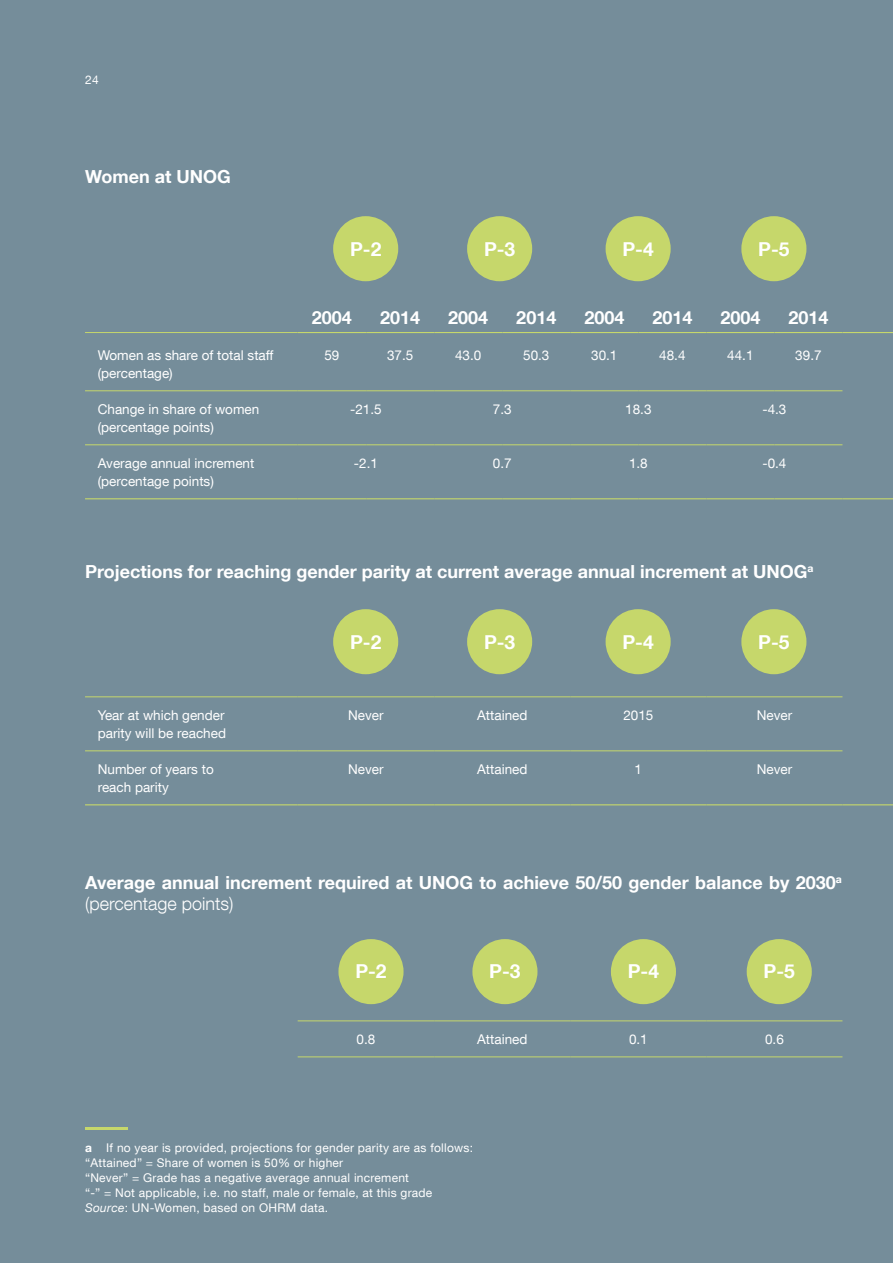
<style>
.page{position:relative;width:893px;height:1263px;background:#758d9a}
.page>*{position:absolute;margin:0;border:0;box-sizing:border-box;transform-origin:0 0}
.t1{font:700 19.2px "Helvetica Neue LT Com";color:#fff}
.t2{font:700 18px/21.6px "Helvetica Neue LT Com";color:#fff}
.t3{font:13.5px/18px "Helvetica Neue LT Com";color:#fff}
.t4{font:12px/15px "Helvetica Neue LT Com";letter-spacing:.02em;color:#fff}
.s1{font-weight:300}
.s2{font-weight:700}
.s3{font-style:italic}
</style>
<div class="page">
<hr style="left:366px;top:390px;width:68px;height:1px;background:#c6d76b">
<hr style="left:434px;top:390px;width:68px;height:1px;background:#c6d76b">
<hr style="left:502px;top:390px;width:68px;height:1px;background:#c6d76b">
<hr style="left:570px;top:390px;width:68px;height:1px;background:#c6d76b">
<hr style="left:638px;top:390px;width:68px;height:1px;background:#c6d76b">
<hr style="left:706px;top:390px;width:68px;height:1px;background:#c6d76b">
<hr style="left:774px;top:390px;width:68px;height:1px;background:#c6d76b">
<hr style="left:298px;top:444px;width:68px;height:1px;background:#c6d76b">
<hr style="left:366px;top:444px;width:68px;height:1px;background:#c6d76b">
<hr style="left:434px;top:444px;width:68px;height:1px;background:#c6d76b">
<hr style="left:502px;top:444px;width:68px;height:1px;background:#c6d76b">
<hr style="left:570px;top:444px;width:68px;height:1px;background:#c6d76b">
<hr style="left:638px;top:444px;width:68px;height:1px;background:#c6d76b">
<hr style="left:706px;top:444px;width:68px;height:1px;background:#c6d76b">
<hr style="left:774px;top:444px;width:68px;height:1px;background:#c6d76b">
<hr style="left:85px;top:332px;width:213px;height:1px;background:#c6d76b">
<hr style="left:85px;top:444px;width:213px;height:1px;background:#c6d76b">
<hr style="left:85px;top:498px;width:213px;height:1px;background:#c6d76b">
<hr style="left:298px;top:498px;width:68px;height:1px;background:#c6d76b">
<hr style="left:366px;top:498px;width:68px;height:1px;background:#c6d76b">
<hr style="left:434px;top:498px;width:68px;height:1px;background:#c6d76b">
<hr style="left:502px;top:498px;width:68px;height:1px;background:#c6d76b">
<hr style="left:570px;top:498px;width:68px;height:1px;background:#c6d76b">
<hr style="left:638px;top:498px;width:68px;height:1px;background:#c6d76b">
<hr style="left:706px;top:498px;width:68px;height:1px;background:#c6d76b">
<hr style="left:774px;top:498px;width:68px;height:1px;background:#c6d76b">
<hr style="left:842px;top:498px;width:51px;height:1px;background:#c6d76b">
<hr style="left:298px;top:332px;width:68px;height:1px;background:#c6d76b">
<hr style="left:366px;top:332px;width:68px;height:1px;background:#c6d76b">
<hr style="left:434px;top:332px;width:68px;height:1px;background:#c6d76b">
<hr style="left:502px;top:332px;width:68px;height:1px;background:#c6d76b">
<hr style="left:570px;top:332px;width:68px;height:1px;background:#c6d76b">
<hr style="left:638px;top:332px;width:68px;height:1px;background:#c6d76b">
<hr style="left:706px;top:332px;width:68px;height:1px;background:#c6d76b">
<hr style="left:774px;top:332px;width:68px;height:1px;background:#c6d76b">
<hr style="left:842px;top:332px;width:51px;height:1px;background:#c6d76b">
<hr style="left:85px;top:390px;width:213px;height:1px;background:#c6d76b">
<hr style="left:298px;top:390px;width:68px;height:1px;background:#c6d76b">
<div style="left:333px;top:216px;width:65px;height:65px;background:#c6d76b;border-radius:50%"></div>
<div style="left:467px;top:216px;width:65px;height:65px;background:#c6d76b;border-radius:50%"></div>
<div style="left:606px;top:216px;width:65px;height:65px;background:#c6d76b;border-radius:50%"></div>
<div style="left:741px;top:216px;width:65px;height:65px;background:#c6d76b;border-radius:50%"></div>
<hr style="left:434px;top:696px;width:136px;height:1px;background:#c6d76b">
<hr style="left:570px;top:696px;width:136px;height:1px;background:#c6d76b">
<hr style="left:706px;top:696px;width:136px;height:1px;background:#c6d76b">
<hr style="left:298px;top:750px;width:136px;height:1px;background:#c6d76b">
<hr style="left:434px;top:750px;width:136px;height:1px;background:#c6d76b">
<hr style="left:570px;top:750px;width:136px;height:1px;background:#c6d76b">
<hr style="left:706px;top:750px;width:136px;height:1px;background:#c6d76b">
<hr style="left:85px;top:750px;width:213px;height:1px;background:#c6d76b">
<hr style="left:85px;top:804px;width:213px;height:1px;background:#c6d76b">
<hr style="left:298px;top:804px;width:136px;height:1px;background:#c6d76b">
<hr style="left:434px;top:804px;width:136px;height:1px;background:#c6d76b">
<hr style="left:570px;top:804px;width:136px;height:1px;background:#c6d76b">
<hr style="left:706px;top:804px;width:136px;height:1px;background:#c6d76b">
<hr style="left:842px;top:804px;width:51px;height:1px;background:#c6d76b">
<hr style="left:85px;top:696px;width:213px;height:1px;background:#c6d76b">
<hr style="left:298px;top:696px;width:136px;height:1px;background:#c6d76b">
<div style="left:333px;top:609px;width:65px;height:65px;background:#c6d76b;border-radius:50%"></div>
<div style="left:467px;top:609px;width:65px;height:65px;background:#c6d76b;border-radius:50%"></div>
<div style="left:606px;top:609px;width:65px;height:65px;background:#c6d76b;border-radius:50%"></div>
<div style="left:741px;top:609px;width:65px;height:65px;background:#c6d76b;border-radius:50%"></div>
<hr style="left:434px;top:1020px;width:136px;height:1px;background:#c6d76b">
<hr style="left:570px;top:1020px;width:136px;height:1px;background:#c6d76b">
<hr style="left:706px;top:1020px;width:136px;height:1px;background:#c6d76b">
<hr style="left:298px;top:1056px;width:136px;height:1px;background:#c6d76b">
<hr style="left:434px;top:1056px;width:136px;height:1px;background:#c6d76b">
<hr style="left:570px;top:1056px;width:136px;height:1px;background:#c6d76b">
<hr style="left:706px;top:1056px;width:136px;height:1px;background:#c6d76b">
<hr style="left:298px;top:1020px;width:136px;height:1px;background:#c6d76b">
<div style="left:338px;top:939px;width:66px;height:65px;background:#c6d76b;border-radius:50%"></div>
<div style="left:472px;top:939px;width:65px;height:65px;background:#c6d76b;border-radius:50%"></div>
<div style="left:611px;top:939px;width:65px;height:65px;background:#c6d76b;border-radius:50%"></div>
<div style="left:747px;top:939px;width:65px;height:65px;background:#c6d76b;border-radius:50%"></div>
<hr style="left:85px;top:1127px;width:43px;height:2px;background:#c6d76b">
<p class="t4" style="left:85px;top:72px;width:15px">24</p>
<h2 class="t2" style="left:85px;top:165px;width:147px">Women at UNOG</h2>
<h1 class="t1" style="left:350px;top:237px;width:33px">P-2</h1>
<h1 class="t1" style="left:484px;top:237px;width:33px">P-3</h1>
<h1 class="t1" style="left:622px;top:237px;width:33px">P-4</h1>
<h1 class="t1" style="left:758px;top:237px;width:33px">P-5</h1>
<h2 class="t2" style="left:312px;top:306px;width:42px">2004</h2>
<h2 class="t2" style="left:380px;top:306px;width:42px">2014</h2>
<h2 class="t2" style="left:448px;top:306px;width:42px">2004</h2>
<h2 class="t2" style="left:516px;top:306px;width:42px">2014</h2>
<h2 class="t2" style="left:584px;top:306px;width:42px">2004</h2>
<h2 class="t2" style="left:652px;top:306px;width:42px">2014</h2>
<h2 class="t2" style="left:720px;top:306px;width:42px">2004</h2>
<h2 class="t2" style="left:788px;top:306px;width:42px">2014</h2>
<p class="t3" style="left:98px;top:346px;width:177px">Women as share of total staff (percentage)</p>
<p class="t3" style="left:324px;top:346px;width:17px">59</p>
<p class="t3" style="left:387px;top:346px;width:28px">37.5</p>
<p class="t3" style="left:455px;top:346px;width:28px">43.0</p>
<p class="t3" style="left:523px;top:346px;width:28px">50.3</p>
<p class="t3" style="left:591px;top:346px;width:28px">30.1</p>
<p class="t3" style="left:659px;top:346px;width:28px">48.4</p>
<p class="t3" style="left:727px;top:346px;width:28px">44.1</p>
<p class="t3" style="left:795px;top:346px;width:28px">39.7</p>
<p class="t3" style="left:98px;top:400px;width:163px">Change in share of women (percentage points)</p>
<p class="t3" style="left:350px;top:400px;width:33px">-21.5</p>
<p class="t3" style="left:493px;top:400px;width:20px">7.3</p>
<p class="t3" style="left:625px;top:400px;width:28px">18.3</p>
<p class="t3" style="left:762px;top:400px;width:26px">-4.3</p>
<p class="t3" style="left:98px;top:454px;width:158px">Average annual increment (percentage points)</p>
<p class="t3" style="left:354px;top:454px;width:26px">-2.1</p>
<p class="t3" style="left:493px;top:454px;width:20px">0.7</p>
<p class="t3" style="left:629px;top:454px;width:20px">1.8</p>
<p class="t3" style="left:762px;top:454px;width:26px">-0.4</p>
<h2 class="t2" style="left:85px;top:561px;width:730px">Projections for reaching gender parity at current average annual increment at UNOG<sup>a</sup></h2>
<h1 class="t1" style="left:350px;top:630px;width:33px">P-2</h1>
<h1 class="t1" style="left:484px;top:630px;width:33px">P-3</h1>
<h1 class="t1" style="left:622px;top:630px;width:33px">P-4</h1>
<h1 class="t1" style="left:758px;top:630px;width:33px">P-5</h1>
<p class="t3" style="left:98px;top:706px;width:130px">Year at which gender parity will be reached</p>
<p class="t3" style="left:348px;top:706px;width:37px">Never</p>
<p class="t3" style="left:477px;top:706px;width:52px">Attained</p>
<p class="t3" style="left:623px;top:706px;width:32px">2015</p>
<p class="t3" style="left:757px;top:706px;width:37px">Never</p>
<p class="t3" style="left:98px;top:760px;width:118px">Number of years to reach parity</p>
<p class="t3" style="left:348px;top:760px;width:37px">Never</p>
<p class="t3" style="left:477px;top:760px;width:52px">Attained</p>
<p class="t3" style="left:635px;top:760px;width:9px">1</p>
<p class="t3" style="left:757px;top:760px;width:37px">Never</p>
<h2 class="t2" style="left:85px;top:871px;width:758px">Average annual increment required at UNOG to achieve 50/50 gender balance by 2030<sup>a </sup><span class="s1">(percentage points)</span></h2>
<h1 class="t1" style="left:355px;top:959px;width:33px">P-2</h1>
<h1 class="t1" style="left:489px;top:959px;width:33px">P-3</h1>
<h1 class="t1" style="left:628px;top:959px;width:33px">P-4</h1>
<h1 class="t1" style="left:764px;top:959px;width:33px">P-5</h1>
<p class="t3" style="left:357px;top:1030px;width:20px">0.8</p>
<p class="t3" style="left:477px;top:1030px;width:52px">Attained</p>
<p class="t3" style="left:629px;top:1030px;width:20px">0.1</p>
<p class="t3" style="left:765px;top:1030px;width:20px">0.6</p>
<p class="t4" style="left:85px;top:1139px;width:390px"><span class="s2">a</span> If no year is provided, projections for gender parity are as follows: “Attained” = Share of women is 50% or higher<br>“Never” = Grade has a negative average annual increment<br>“-” = Not applicable, i.e. no staff, male or female, at this grade <span class="s3">Source</span>: UN-Women, based on OHRM data.</p>
</div>
